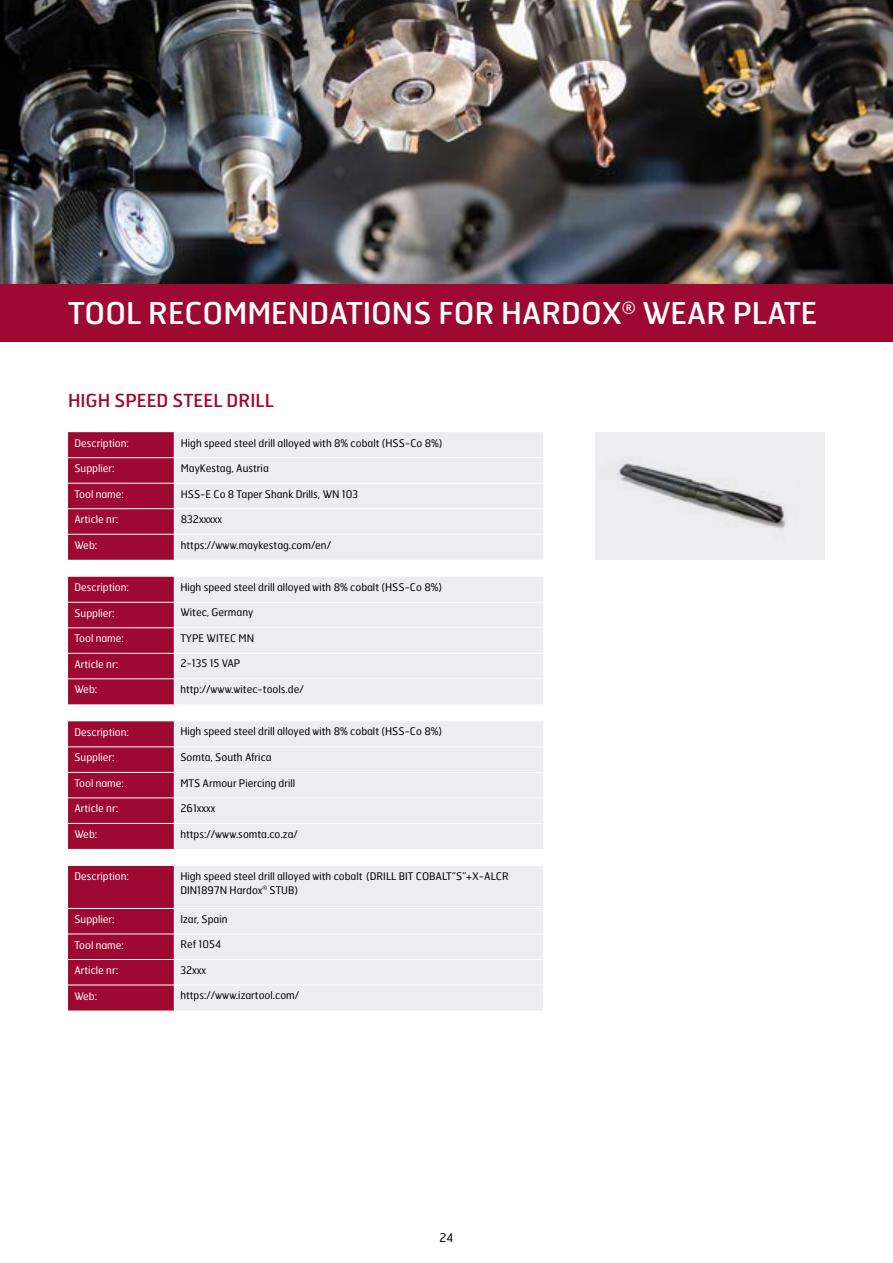
<style>
.page{position:relative;width:893px;height:1263px;background:#fff}
.page>*{position:absolute;margin:0;border:0;box-sizing:border-box;transform-origin:0 0}
.t1{font:30px "Hermes FB";color:#fff}
.t2{font:18px "Hermes FB";color:#9e0931}
.t3{font:12px "Hermes FB";color:#000}
.t4{font:10.5px/13.5px "Hermes FB";color:#000}
.t5{font:10.5px "Hermes FB";color:#fff}
</style>
<div class="page">
<img style="left:0;top:0;width:893px;height:284px">
<div style="left:0;top:284px;width:893px;height:57px;background:#9e0931"></div>
<div style="left:175px;top:432px;width:368px;height:128px;background:#edecee"></div>
<hr style="left:174px;top:457px;width:369px;height:1px;background:#fff">
<hr style="left:174px;top:483px;width:369px;height:1px;background:#fff">
<hr style="left:174px;top:508px;width:369px;height:1px;background:#fff">
<hr style="left:174px;top:534px;width:369px;height:1px;background:#fff">
<svg style="left:68px;top:432px;width:107px;height:128px;background:#a2143a"></svg>
<div style="left:175px;top:577px;width:368px;height:127px;background:#edecee"></div>
<hr style="left:174px;top:602px;width:369px;height:1px;background:#fff">
<hr style="left:174px;top:627px;width:369px;height:1px;background:#fff">
<hr style="left:174px;top:653px;width:369px;height:1px;background:#fff">
<hr style="left:174px;top:678px;width:369px;height:1px;background:#fff">
<svg style="left:68px;top:577px;width:107px;height:127px;background:#a21339"></svg>
<div style="left:175px;top:721px;width:368px;height:128px;background:#edecee"></div>
<hr style="left:174px;top:746px;width:369px;height:1px;background:#fff">
<hr style="left:174px;top:772px;width:369px;height:1px;background:#fff">
<hr style="left:174px;top:797px;width:369px;height:1px;background:#fff">
<hr style="left:174px;top:823px;width:369px;height:1px;background:#fff">
<svg style="left:68px;top:721px;width:107px;height:128px;background:#a2143a"></svg>
<div style="left:175px;top:866px;width:368px;height:144px;background:#edecee"></div>
<hr style="left:174px;top:908px;width:369px;height:1px;background:#fff">
<hr style="left:174px;top:933px;width:369px;height:1px;background:#fff">
<hr style="left:174px;top:959px;width:369px;height:1px;background:#fff">
<hr style="left:174px;top:985px;width:369px;height:1px;background:#fff">
<div style="left:68px;top:866px;width:107px;height:144px;background:#9e0931"></div>
<div style="left:595px;top:432px;width:230px;height:128px;background:#edecee"></div>
<img style="left:617px;top:463px;width:169px;height:65px">
<h1 class="t1" style="left:68px;top:294px;width:751px">TOOL RECOMMENDATIONS FOR HARDOX<sup>®</sup> WEAR PLATE</h1>
<h2 class="t2" style="left:68px;top:389px;width:207px">HIGH SPEED STEEL DRILL</h2>
<p class="t5" style="left:74px;top:436px;width:56px">Description:</p>
<p class="t4" style="left:181px;top:436px;width:263px">High speed steel drill alloyed with 8% cobalt (HSS-Co 8%)</p>
<p class="t5" style="left:74px;top:462px;width:42px">Supplier:</p>
<p class="t4" style="left:181px;top:461px;width:90px">MayKestag, Austria</p>
<p class="t5" style="left:74px;top:487px;width:51px">Tool name:</p>
<p class="t4" style="left:181px;top:487px;width:179px">HSS-E Co 8 Taper Shank Drills, WN 103</p>
<p class="t5" style="left:74px;top:513px;width:45px">Article nr:</p>
<p class="t4" style="left:181px;top:512px;width:43px">832xxxxx</p>
<p class="t5" style="left:74px;top:538px;width:24px">Web:</p>
<p class="t4" style="left:181px;top:538px;width:152px">https://www.maykestag.com/en/</p>
<p class="t5" style="left:74px;top:581px;width:56px">Description:</p>
<p class="t4" style="left:180px;top:580px;width:263px">High speed steel drill alloyed with 8% cobalt (HSS-Co 8%)</p>
<p class="t5" style="left:74px;top:606px;width:42px">Supplier:</p>
<p class="t4" style="left:180px;top:605px;width:74px">Witec, Germany</p>
<p class="t5" style="left:74px;top:632px;width:51px">Tool name:</p>
<p class="t4" style="left:180px;top:631px;width:75px">TYPE WITEC MN</p>
<p class="t5" style="left:74px;top:657px;width:45px">Article nr:</p>
<p class="t4" style="left:180px;top:657px;width:61px">2-135 15 VAP</p>
<p class="t5" style="left:74px;top:683px;width:24px">Web:</p>
<p class="t4" style="left:180px;top:682px;width:125px">http://www.witec-tools.de/</p>
<p class="t5" style="left:74px;top:725px;width:56px">Description:</p>
<p class="t4" style="left:180px;top:725px;width:263px">High speed steel drill alloyed with 8% cobalt (HSS-Co 8%)</p>
<p class="t5" style="left:74px;top:751px;width:42px">Supplier:</p>
<p class="t4" style="left:180px;top:750px;width:93px">Somta, South Africa</p>
<p class="t5" style="left:74px;top:776px;width:51px">Tool name:</p>
<p class="t4" style="left:180px;top:776px;width:116px">MTS Armour Piercing drill</p>
<p class="t5" style="left:74px;top:802px;width:45px">Article nr:</p>
<p class="t4" style="left:180px;top:801px;width:37px">261xxxx</p>
<p class="t5" style="left:74px;top:827px;width:24px">Web:</p>
<p class="t4" style="left:180px;top:827px;width:119px">https://www.somta.co.za/</p>
<p class="t5" style="left:74px;top:870px;width:56px">Description:</p>
<p class="t4" style="left:180px;top:869px;width:330px">High speed steel drill alloyed with cobalt (DRILL BIT COBALT”S”+X-ALCR<br>DIN1897N Hardox<sup>®</sup> STUB)</p>
<p class="t5" style="left:74px;top:912px;width:42px">Supplier:</p>
<p class="t4" style="left:180px;top:912px;width:49px">Izar, Spain</p>
<p class="t5" style="left:74px;top:938px;width:51px">Tool name:</p>
<p class="t4" style="left:180px;top:937px;width:42px">Ref 1054</p>
<p class="t5" style="left:74px;top:963px;width:45px">Article nr:</p>
<p class="t4" style="left:180px;top:963px;width:27px">32xxx</p>
<p class="t5" style="left:74px;top:989px;width:24px">Web:</p>
<p class="t4" style="left:180px;top:988px;width:120px">https://www.izartool.com/</p>
<p class="t3" style="left:439px;top:1230px;width:16px">24</p>
</div>
